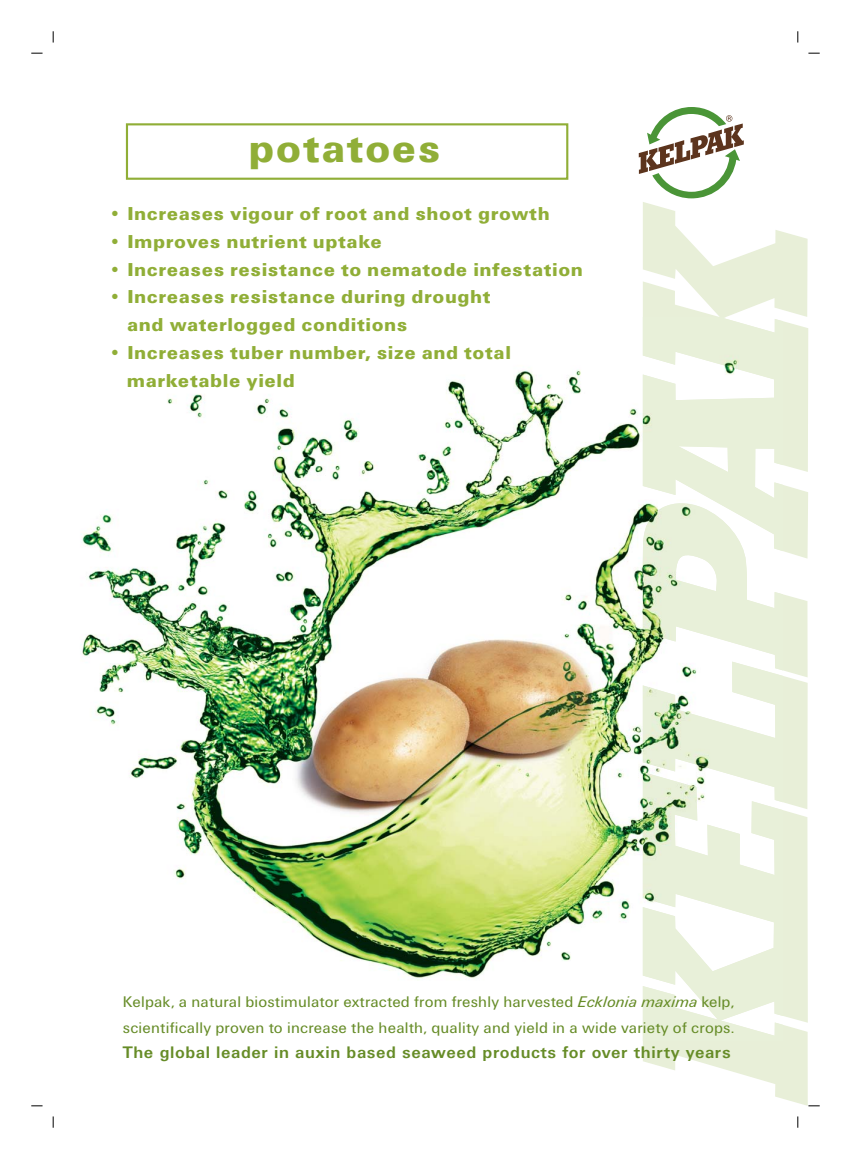
<style>
.page{position:relative;width:851px;height:1159px;background:#fff}
.page>*{position:absolute;margin:0;border:0;box-sizing:border-box;transform-origin:0 0}
.t1{font:900 41.62px "Unitus T";letter-spacing:.035em;color:#90ae37}
.t2{font:900 19.38px/27.9px "Unitus T";letter-spacing:.03em;color:#90ae37}
.t3{font:700 17.38px "Unitus T";letter-spacing:.03em;color:#668c27}
.t4{font:16px/25.1px "Unitus T";letter-spacing:.015em;color:#668c27}
.s1{font-style:italic}
</style>
<div class="page">
<svg style="left:31px;top:1105px;width:12px;height:1px"></svg>
<svg style="left:31px;top:53px;width:12px;height:1px"></svg>
<svg style="left:53px;top:31px;width:1px;height:12px"></svg>
<svg style="left:797px;top:31px;width:1px;height:12px"></svg>
<div style="left:126px;top:123px;width:442px;height:57px;border:2px solid #90ae37"></div>
<img style="left:81px;top:370px;width:561px;height:610px">
<svg style="left:642px;top:202px;width:166px;height:904px;fill:#e8efd8"></svg>
<img style="left:642px;top:318px;width:140px;height:722px">
<svg style="left:638px;top:107px;width:105px;height:91px"></svg>
<h1 class="t1" style="left:248px;top:132px;width:193px">potatoes</h1>
<p class="t2" style="left:108px;top:200px;width:443px">• Increases vigour of root and shoot growth</p>
<p class="t2" style="left:108px;top:228px;width:275px">• Improves nutrient uptake</p>
<p class="t2" style="left:108px;top:256px;width:476px">• Increases resistance to nematode infestation</p>
<p class="t2" style="left:127px;top:284px;width:365px;text-indent:-19px">• Increases resistance during drought and waterlogged conditions</p>
<p class="t2" style="left:127px;top:340px;width:385px;text-indent:-18px">• Increases tuber number, size and total marketable yield</p>
<p class="t4" style="left:123px;top:990px;width:613px">Kelpak, a natural biostimulator extracted from freshly harvested <span class="s1">Ecklonia maxima</span> kelp, scientifically proven to increase the health, quality and yield in a wide variety of crops.</p>
<p class="t3" style="left:123px;top:1045px;width:609px">The global leader in auxin based seaweed products for over thirty years</p>
</div>
